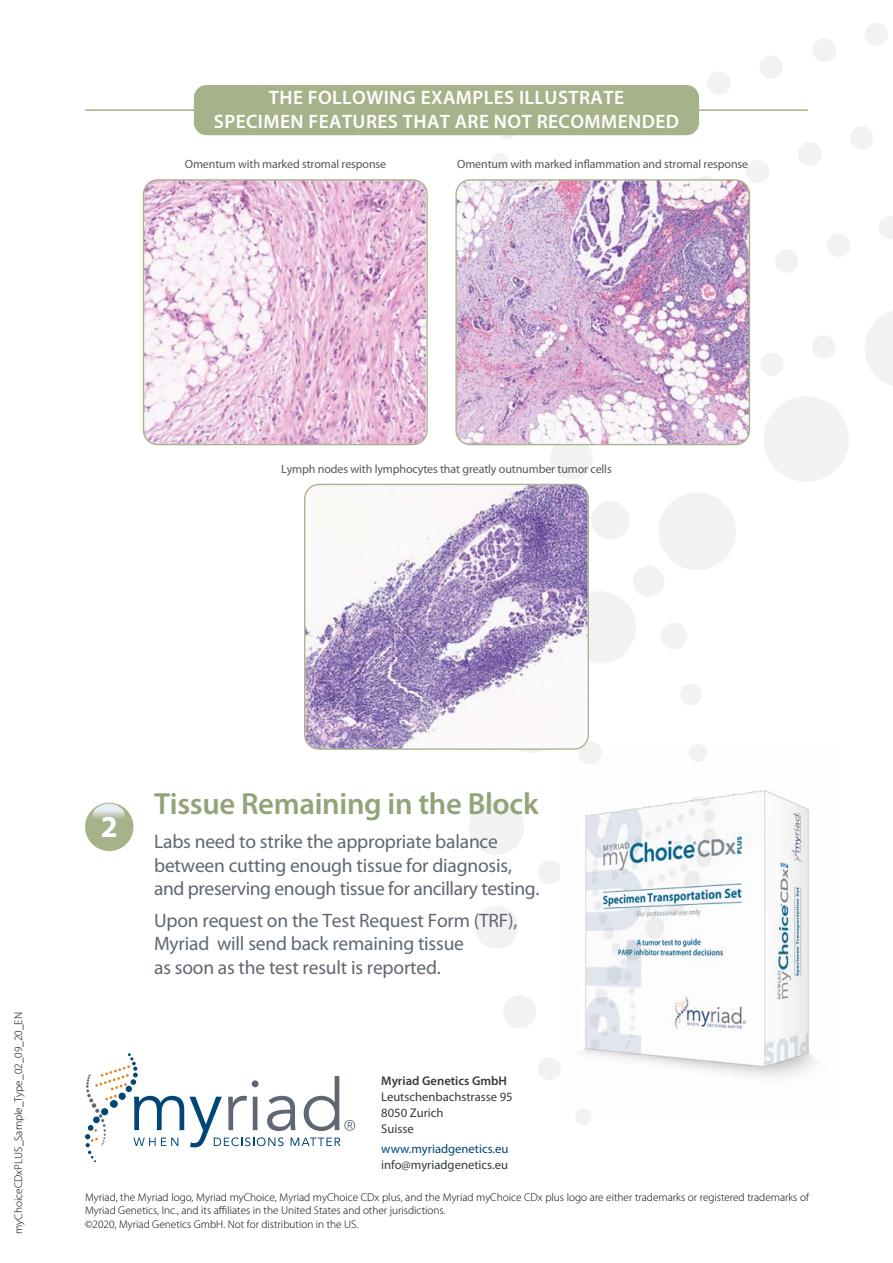
<style>
.page{position:relative;width:893px;height:1263px;background:#fff}
.page>*{position:absolute;margin:0;border:0;box-sizing:border-box;transform-origin:0 0}
.t1{font:600 30.6px "Myriad Pro";letter-spacing:-.01em;color:#93a378}
.t2{font:700 30.45px "Myriad Pro";color:#fff}
.t3{font:19.5px/23.4px "Myriad Pro";letter-spacing:-.01em;color:#5f6872}
.t4{font:600 19.5px/23.4px "Myriad Pro";letter-spacing:.02em;color:#fff;text-align:center}
.t5{font:12.6px/16px "Myriad Pro";color:#373a3b}
.t6{font:12.6px "Myriad Pro";color:#004778}
.t7{font:600 12.6px "Myriad Pro";color:#373a3b}
.t8{font:12px "Myriad Pro";letter-spacing:-.01em;color:#575756}
.t9{font:300 11.25px/13.5px "Myriad Pro";color:#000}
</style>
<div class="page">
<svg style="left:865px;top:311px;width:28px;height:75px"></svg>
<div style="left:763px;top:396px;width:86px;height:86px;background:#f2f2f2;border-radius:50%"></div>
<div style="left:658px;top:492px;width:78px;height:78px;background:#f2f2f2;border-radius:50%"></div>
<div style="left:564px;top:591px;width:72px;height:72px;background:#f2f2f2;border-radius:50%"></div>
<div style="left:469px;top:800px;width:55px;height:55px;background:#f2f2f2;border-radius:50%"></div>
<div style="left:475px;top:906px;width:43px;height:43px;background:#f2f2f2;border-radius:50%"></div>
<div style="left:503px;top:995px;width:33px;height:33px;background:#f2f2f2;border-radius:50%"></div>
<div style="left:538px;top:1057px;width:23px;height:23px;background:#f2f2f2;border-radius:50%"></div>
<div style="left:575px;top:1108px;width:17px;height:17px;background:#f2f2f2;border-radius:50%"></div>
<div style="left:865px;top:23px;width:23px;height:23px;background:#f2f2f2;border-radius:50%"></div>
<div style="left:813px;top:39px;width:23px;height:23px;background:#f2f2f2;border-radius:50%"></div>
<div style="left:760px;top:56px;width:23px;height:23px;background:#f2f2f2;border-radius:50%"></div>
<div style="left:850px;top:126px;width:23px;height:23px;background:#f2f2f2;border-radius:50%"></div>
<div style="left:798px;top:142px;width:24px;height:23px;background:#f2f2f2;border-radius:50%"></div>
<svg style="left:879px;top:216px;width:14px;height:23px"></svg>
<div style="left:827px;top:234px;width:23px;height:23px;background:#f2f2f2;border-radius:50%"></div>
<div style="left:775px;top:250px;width:23px;height:23px;background:#f2f2f2;border-radius:50%"></div>
<div style="left:812px;top:335px;width:23px;height:24px;background:#f2f2f2;border-radius:50%"></div>
<div style="left:760px;top:353px;width:24px;height:23px;background:#f2f2f2;border-radius:50%"></div>
<div style="left:578px;top:741px;width:24px;height:23px;background:#f2f2f2;border-radius:50%"></div>
<div style="left:538px;top:860px;width:23px;height:24px;background:#f2f2f2;border-radius:50%"></div>
<div style="left:694px;top:176px;width:23px;height:23px;background:#f2f2f2;border-radius:50%"></div>
<svg style="left:500px;top:125px;width:15px;height:14px"></svg>
<div style="left:491px;top:153px;width:17px;height:17px;background:#f2f2f2;border-radius:50%"></div>
<div style="left:550px;top:436px;width:43px;height:44px;background:#f2f2f2;border-radius:50%"></div>
<div style="left:591px;top:501px;width:38px;height:38px;background:#f2f2f2;border-radius:50%"></div>
<div style="left:633px;top:565px;width:31px;height:32px;background:#f2f2f2;border-radius:50%"></div>
<div style="left:661px;top:623px;width:26px;height:26px;background:#f2f2f2;border-radius:50%"></div>
<div style="left:680px;top:684px;width:22px;height:21px;background:#f2f2f2;border-radius:50%"></div>
<div style="left:689px;top:744px;width:18px;height:18px;background:#f2f2f2;border-radius:50%"></div>
<div style="left:746px;top:160px;width:23px;height:23px;background:#f2f2f2;border-radius:50%"></div>
<div style="left:798px;top:143px;width:23px;height:23px;background:#f2f2f2;border-radius:50%"></div>
<div style="left:707px;top:71px;width:23px;height:24px;background:#f2f2f2;border-radius:50%"></div>
<img style="left:144px;top:181px;width:282px;height:264px">
<div style="left:143px;top:179px;width:285px;height:266px;border:1px solid #a6b289;border-radius:14px"></div>
<img style="left:305px;top:484px;width:283px;height:264px">
<div style="left:304px;top:484px;width:285px;height:266px;border:1px solid #a6b289;border-radius:14px"></div>
<img style="left:457px;top:181px;width:292px;height:264px">
<div style="left:455px;top:179px;width:295px;height:266px;border:1px solid #a6b289;border-radius:14px"></div>
<svg style="left:85px;top:1053px;width:270px;height:109px"></svg>
<img style="left:558px;top:748px;width:259px;height:363px">
<div style="left:85px;top:803px;width:48px;height:48px;background:#a6b289;border-radius:50%"></div>
<svg style="left:85px;top:803px;width:47px;height:19px"></svg>
<hr style="left:692px;top:109px;width:116px;height:2px;background:#a6b289">
<hr style="left:85px;top:109px;width:119px;height:2px;background:#a6b289">
<div style="left:194px;top:85px;width:505px;height:50px;background:#a6b289;border-radius:13px"></div>
<h3 class="t4" style="left:214px;top:86px;width:467px">THE FOLLOWING EXAMPLES ILLUSTRATE<br>SPECIMEN FEATURES THAT ARE NOT RECOMMENDED</h3>
<p class="t8" style="left:185px;top:158px;width:203px">Omentum with marked stromal response</p>
<p class="t8" style="left:457px;top:158px;width:292px">Omentum with marked inflammation and stromal response</p>
<p class="t8" style="left:281px;top:462px;width:332px">Lymph nodes with lymphocytes that greatly outnumber tumor cells</p>
<p class="t9" style="left:12px;top:1233px;width:223px;rotate:-90deg">myChoiceCDxPLUS_Sample_Type_02_09_20_EN</p>
<h2 class="t2" style="left:101px;top:810px;width:18px">2</h2>
<h1 class="t1" style="left:154px;top:787px;width:386px">Tissue Remaining in the Block</h1>
<h3 class="t3" style="left:154px;top:830px;width:387px">Labs need to strike the appropriate balance between cutting enough tissue for diagnosis, and preserving enough tissue for ancillary testing.</h3>
<h3 class="t3" style="left:154px;top:909px;width:365px">Upon request on the Test Request Form (TRF),<br>Myriad will send back remaining tissue<br>as soon as the test result is reported.</h3>
<p class="t7" style="left:381px;top:1074px;width:127px">Myriad Genetics GmbH</p>
<p class="t5" style="left:381px;top:1089px;width:133px">Leutschenbachstrasse 95<br>8050 Zurich<br>Suisse</p>
<p class="t6" style="left:381px;top:1142px;width:129px">www.myriadgenetics.eu</p>
<p class="t5" style="left:381px;top:1157px;width:128px">info@myriadgenetics.eu</p>
<p class="t9" style="left:85px;top:1190px;width:725px">Myriad, the Myriad logo, Myriad myChoice, Myriad myChoice CDx plus, and the Myriad myChoice CDx plus logo are either trademarks or registered trademarks of<br>Myriad Genetics, Inc., and its affiliates in the United States and other jurisdictions.<br>©2020, Myriad Genetics GmbH. Not for distribution in the US.</p>
</div>
